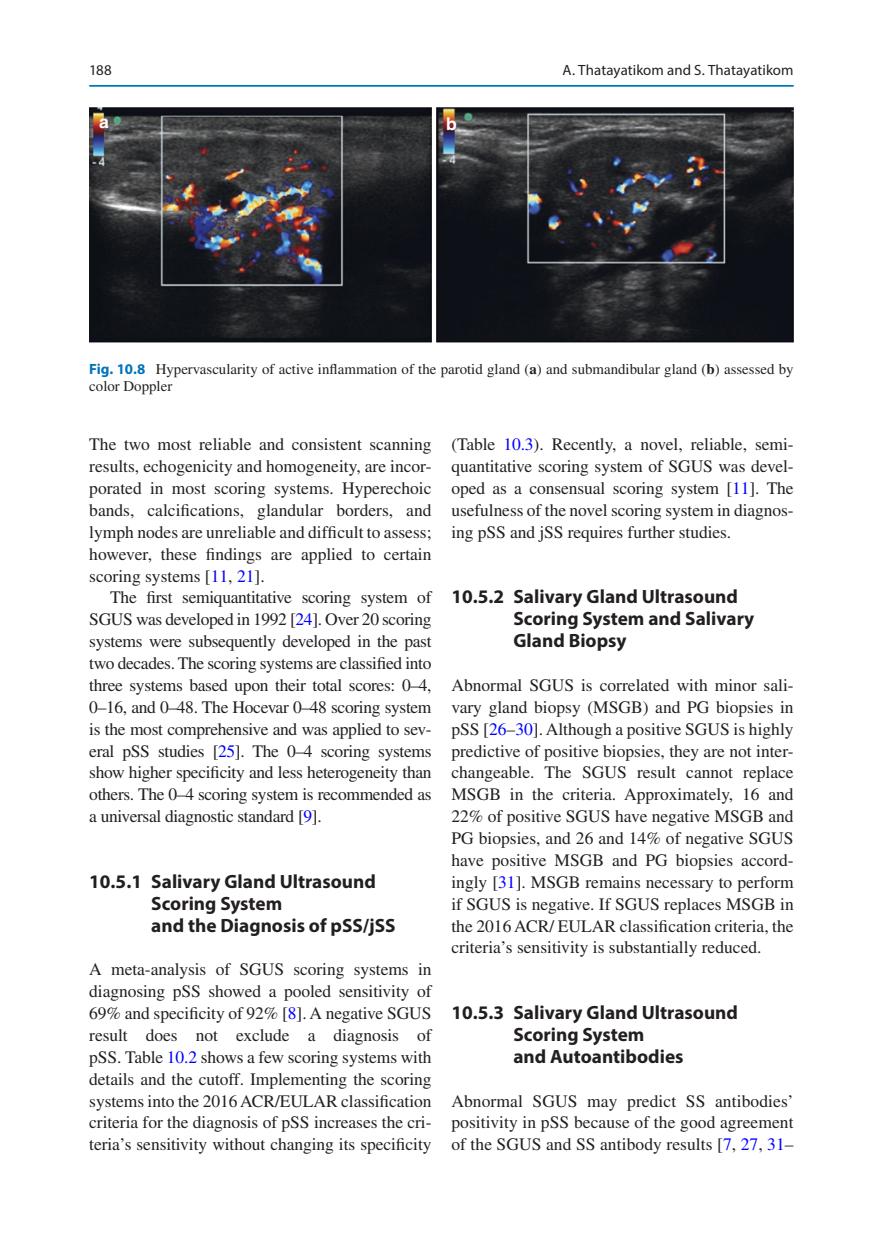
<style>
.page{position:relative;width:883px;height:1260px;background:#fff}
.page>*{position:absolute;margin:0;border:0;box-sizing:border-box;transform-origin:0 0}
.t1{font:700 19.25px/21.9px "Myriad Pro";color:#231f20}
.t2{font:17.5px/21.9px "Times LT Std";letter-spacing:-.005em;color:#231f20;text-align:justify}
.t3{font:17.5px "Helvetica Bold 2";color:#fff}
.t4{font:14.88px/17.5px "Times LT Std";color:#231f20}
.t5{font:14.88px "Myriad Pro Regular 2";letter-spacing:.005em;color:#231f20}
.t6{font:14.88px "Myriad Pro";color:#231f20}
.s1{font-family:"Myriad Pro";font-weight:700;color:#0073bc}
.s2{font-weight:700}
.s3{color:#00f}
</style>
<div class="page">
<img style="left:89px;top:107px;width:343px;height:235px">
<img style="left:436px;top:107px;width:358px;height:235px">
<hr style="left:89px;top:85px;width:705px;height:2px;background:#0073bc">
<p class="t6" style="left:89px;top:61px;width:24px">188</p>
<p class="t3" style="left:99px;top:107px;width:11px">a</p>
<p class="t3" style="left:446px;top:110px;width:12px">b</p>
<p class="t5" style="left:563px;top:61px;width:233px">A. Thatayatikom and S. Thatayatikom</p>
<p class="t4" style="left:89px;top:360px;width:706px"><span class="s1">Fig. 10.8</span> Hypervascularity of active inflammation of the parotid gland (<span class="s2">a</span>) and submandibular gland (<span class="s2">b</span>) assessed by color Doppler</p>
<p class="t2" style="left:89px;top:433px;width:344px">The two most reliable and consistent scanning results, echogenicity and homogeneity, are incor&shy;porated in most scoring systems. Hyperechoic bands, calcifications, glandular borders, and lymph nodes are unreliable and difficult to assess; however, these findings are applied to certain scoring systems [<span class="s3">11</span>, <span class="s3">21</span>].</p>
<p class="t2" style="left:89px;top:587px;width:344px;text-indent:21px">The first semiquantitative scoring system of SGUS was developed in 1992 [<span class="s3">24</span>]. Over 20 scoring systems were subsequently developed in the past two decades. The scoring systems are classified into three systems based upon their total scores: 0–4, 0–16, and 0–48. The Hocevar 0–48 scoring system is the most comprehensive and was applied to sev&shy;eral pSS studies [<span class="s3">25</span>]. The 0–4 scoring systems show higher specificity and less heterogeneity than others. The 0–4 scoring system is recommended as a universal diagnostic standard [<span class="s3">9</span>].</p>
<p class="t1" style="left:151px;top:870px;width:246px;text-indent:-62px">10.5.1 Salivary Gland Ultrasound<br>Scoring System<br>and the Diagnosis of pSS/jSS</p>
<p class="t2" style="left:89px;top:958px;width:344px">A meta-analysis of SGUS scoring systems in diagnosing pSS showed a pooled sensitivity of 69% and specificity of 92% [<span class="s3">8</span>]. A negative SGUS result does not exclude a diagnosis of pSS. Table <span class="s3">10.2</span> shows a few scoring systems with details and the cutoff. Implementing the scoring systems into the 2016 ACR/EULAR classification criteria for the diagnosis of pSS increases the cri&shy;teria’s sensitivity without changing its specificity</p>
<p class="t2" style="left:451px;top:433px;width:344px">(Table <span class="s3">10.3</span>). Recently, a novel, reliable, semi&shy;quantitative scoring system of SGUS was devel&shy;oped as a consensual scoring system [<span class="s3">11</span>]. The usefulness of the novel scoring system in diagnos&shy;ing pSS and jSS requires further studies.</p>
<p class="t1" style="left:513px;top:585px;width:242px;text-indent:-62px">10.5.2 Salivary Gland Ultrasound<br>Scoring System and Salivary<br>Gland Biopsy</p>
<p class="t2" style="left:451px;top:674px;width:344px">Abnormal SGUS is correlated with minor sali&shy;vary gland biopsy (MSGB) and PG biopsies in pSS [<span class="s3">26</span>–<span class="s3">30</span>]. Although a positive SGUS is highly predictive of positive biopsies, they are not inter&shy;changeable. The SGUS result cannot replace MSGB in the criteria. Approximately, 16 and 22% of positive SGUS have negative MSGB and PG biopsies, and 26 and 14% of negative SGUS have positive MSGB and PG biopsies accord&shy;ingly [<span class="s3">31</span>]. MSGB remains necessary to perform if SGUS is negative. If SGUS replaces MSGB in the 2016 ACR/ EULAR classification criteria, the criteria’s sensitivity is substantially reduced.</p>
<p class="t1" style="left:513px;top:1001px;width:226px;text-indent:-62px">10.5.3 Salivary Gland Ultrasound<br>Scoring System<br>and Autoantibodies</p>
<p class="t2" style="left:451px;top:1090px;width:344px">Abnormal SGUS may predict SS antibodies’ positivity in pSS because of the good agreement of the SGUS and SS antibody results [<span class="s3">7</span>, <span class="s3">27</span>, <span class="s3">31</span>–</p>
</div>
